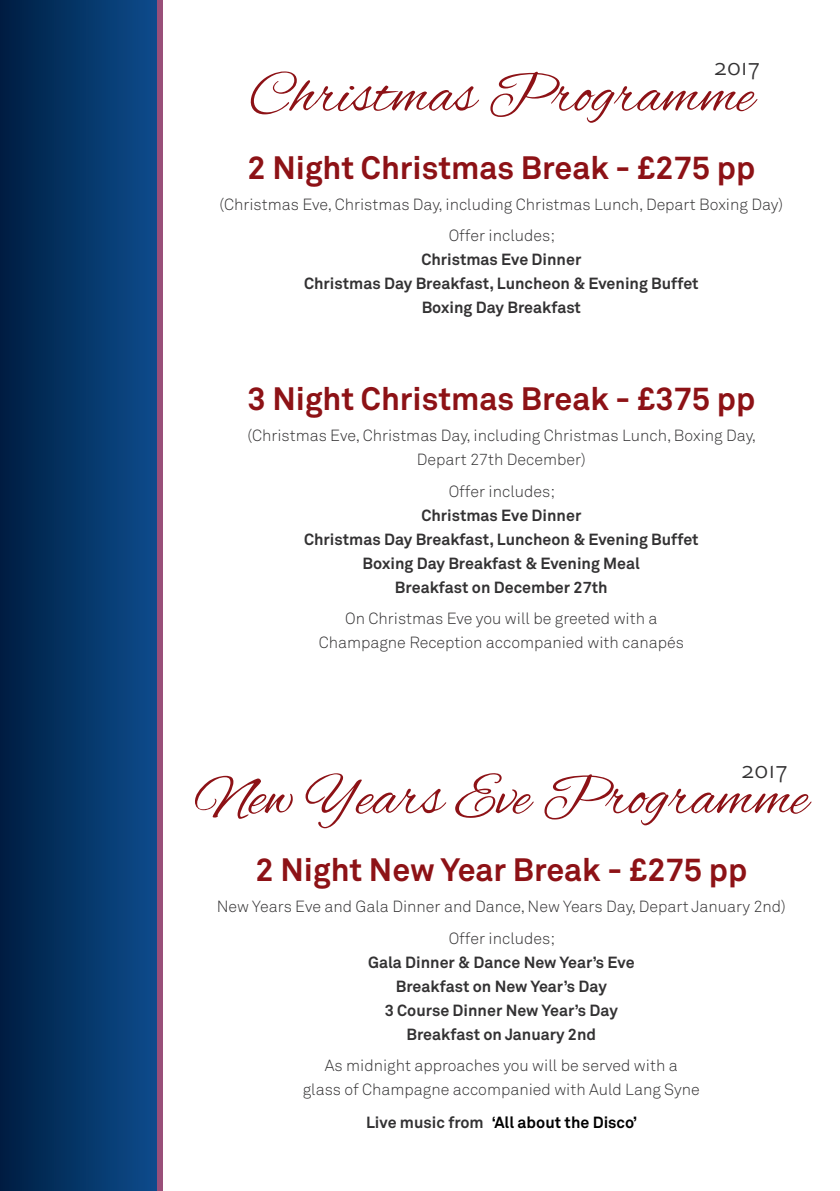
<style>
.page{position:relative;width:840px;height:1191px;background:#fff}
.page>*{position:absolute;margin:0;border:0;box-sizing:border-box;transform-origin:0 0}
.t1{font:60px "Alex Brush";color:#8d1216}
.t2{font:700 32px "Akkurat Pro";color:#8d1216}
.t3{font:300 24px "AW Conqueror Sans";color:#333233}
.t4{font:16px/24px "Akkurat Light Pro";color:#333233;text-align:center}
.t5{font:700 16px/24px "Akkurat Pro";color:#333233;text-align:center}
.t6{font:700 16px "Akkurat Pro";color:#000}
.s1{color:#333233}
</style>
<div class="page">
<div style="left:0;top:0;width:157px;height:1191px;background:linear-gradient(to right,#001e41,#0d4c8c)"></div>
<div style="left:157px;top:0;width:6px;height:1191px;background:#994f79"></div>
<h3 class="t3" style="left:713px;top:47px;width:48px">2017</h3>
<h1 class="t1" style="left:249px;top:61px;width:506px">Christmas Programme</h1>
<h2 class="t2" style="left:247px;top:148px;width:509px">2 Night Christmas Break - £275 pp</h2>
<p class="t4" style="left:219px;top:189px;width:565px;line-height:31px">(Christmas Eve, Christmas Day, including Christmas Lunch, Depart Boxing Day)<br>Offer includes;</p>
<p class="t5" style="left:304px;top:247px;width:396px">Christmas Eve Dinner<br>Christmas Day Breakfast, Luncheon &amp; Evening Buffet<br>Boxing Day Breakfast</p>
<h2 class="t2" style="left:247px;top:379px;width:509px">3 Night Christmas Break - £375 pp</h2>
<p class="t4" style="left:247px;top:424px;width:510px">(Christmas Eve, Christmas Day, including Christmas Lunch, Boxing Day,<br>Depart 27th December)</p>
<p class="t4" style="left:448px;top:479px;width:108px">Offer includes;</p>
<p class="t5" style="left:304px;top:503px;width:396px">Christmas Eve Dinner<br>Christmas Day Breakfast, Luncheon &amp; Evening Buffet Boxing Day Breakfast &amp; Evening Meal<br>Breakfast on December 27th</p>
<p class="t4" style="left:318px;top:606px;width:366px">On Christmas Eve you will be greeted with a<br>Champagne Reception accompanied with canapés</p>
<h3 class="t3" style="left:740px;top:749px;width:48px">2017</h3>
<h1 class="t1" style="left:195px;top:763px;width:614px">New Years Eve Programme</h1>
<h2 class="t2" style="left:255px;top:850px;width:493px">2 Night New Year Break - £275 pp</h2>
<p class="t4" style="left:217px;top:891px;width:570px;line-height:31px">New Years Eve and Gala Dinner and Dance, New Years Day, Depart January 2nd)<br>Offer includes;</p>
<p class="t5" style="left:368px;top:950px;width:268px">Gala Dinner &amp; Dance New Year’s Eve<br>Breakfast on New Year’s Day<br>3 Course Dinner New Year’s Day<br>Breakfast on January 2nd</p>
<p class="t4" style="left:302px;top:1053px;width:398px">As midnight approaches you will be served with a<br>glass of Champagne accompanied with Auld Lang Syne</p>
<p class="t6" style="left:366px;top:1112px;width:272px"><span class="s1">Live music from</span> ‘All about the Disco’</p>
</div>
